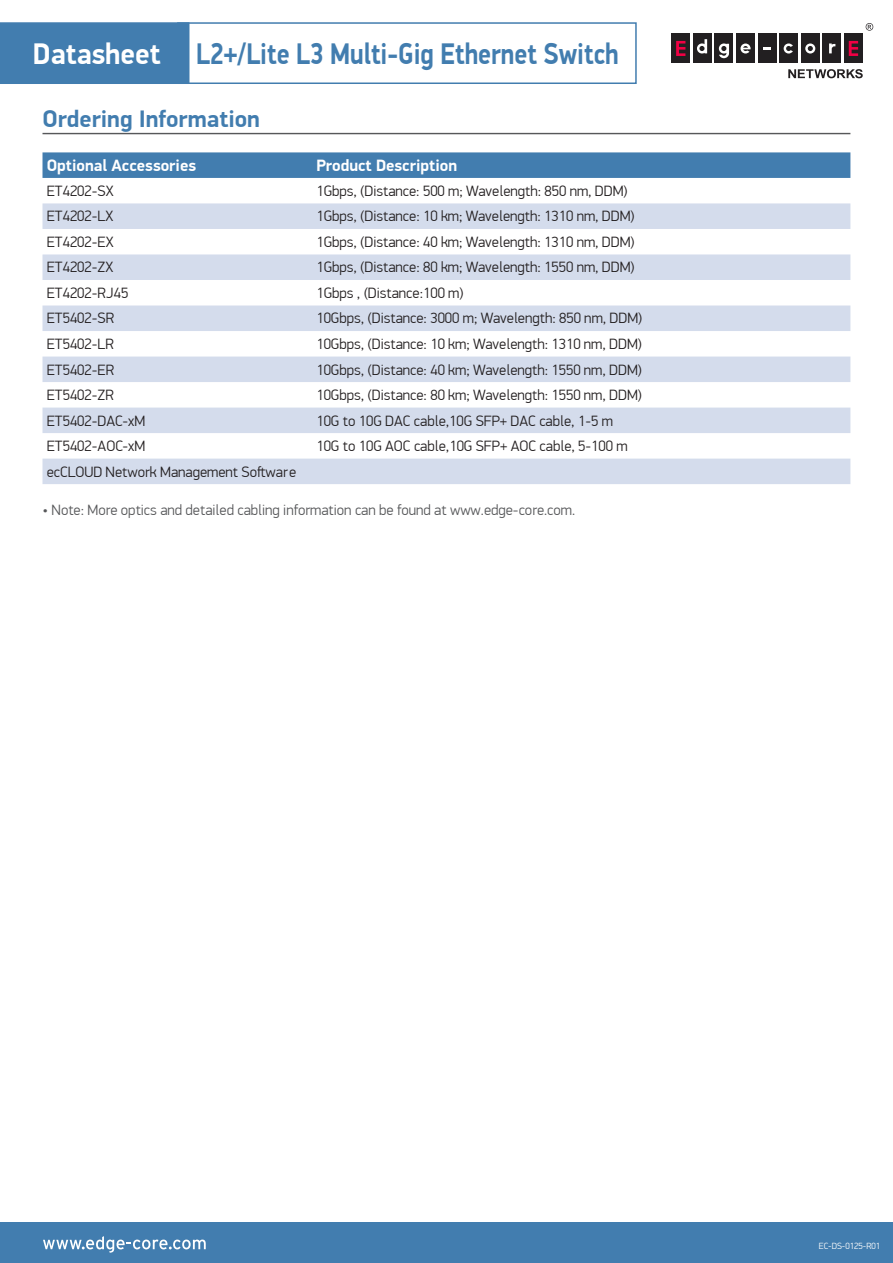
<style>
.page{position:relative;width:893px;height:1263px;background:#fff}
.page>*{position:absolute;margin:0;border:0;box-sizing:border-box;transform-origin:0 0}
.t1{font:700 30px "PF Din Display Pro";color:#427daf;scale:.85 1}
.t2{font:700 24px "PF Din Display Pro";color:#427daf}
.t3{font:700 16.5px "PF Din Display Pro";color:#fff}
.t4{font:300 15px "PF Din Display Pro";color:#231f20}
.t5{font:300 15px "PF Din Display Pro";color:#57585a}
.t6{font:300 9px "PF Din Display Pro";color:#fff}
.s1{color:#fff}
</style>
<div class="page">
<div style="left:0;top:1223px;width:893px;height:40px;background:#427daf"></div>
<svg style="left:43px;top:1236px;width:163px;height:17px"></svg>
<hr style="left:43px;top:133px;width:807px;height:1px;background:#57585a">
<div style="left:671px;top:34px;width:19px;height:29px;background:#221f21"></div>
<div style="left:693px;top:34px;width:19px;height:29px;background:#221f21"></div>
<div style="left:715px;top:34px;width:18px;height:29px;background:#221f21"></div>
<div style="left:736px;top:34px;width:19px;height:29px;background:#221f21"></div>
<div style="left:758px;top:34px;width:18px;height:29px;background:#221f21"></div>
<div style="left:779px;top:34px;width:19px;height:29px;background:#221f21"></div>
<div style="left:801px;top:34px;width:19px;height:29px;background:#221f21"></div>
<div style="left:823px;top:34px;width:18px;height:29px;background:#221f21"></div>
<svg style="left:676px;top:41px;width:9px;height:15px"></svg>
<div style="left:844px;top:34px;width:19px;height:29px;background:#221f21"></div>
<svg style="left:849px;top:41px;width:9px;height:15px"></svg>
<svg style="left:764px;top:47px;width:7px;height:3px"></svg>
<svg style="left:697px;top:39px;width:10px;height:15px"></svg>
<svg style="left:805px;top:43px;width:10px;height:11px"></svg>
<svg style="left:829px;top:43px;width:6px;height:10px"></svg>
<svg style="left:784px;top:43px;width:9px;height:11px"></svg>
<svg style="left:719px;top:43px;width:10px;height:15px"></svg>
<svg style="left:788px;top:69px;width:75px;height:9px"></svg>
<svg style="left:740px;top:44px;width:11px;height:10px"></svg>
<svg style="left:866px;top:23px;width:7px;height:8px"></svg>
<svg style="left:43px;top:152px;width:807px;height:26px;background:#457fb0"></svg>
<svg style="left:43px;top:203px;width:807px;height:281px;fill:#d4dcec"></svg>
<div style="left:0;top:22px;width:189px;height:62px;background:#427daf;border:2px solid #427daf"></div>
<div style="left:177px;top:22px;width:460px;height:62px;border:2px solid #427daf"></div>
<h1 class="t1" style="left:33px;top:36px;width:691px"><span class="s1">Datasheet</span> L2+/Lite L3 Multi-Gig Ethernet Switch</h1>
<h2 class="t2" style="left:43px;top:104px;width:219px">Ordering Information</h2>
<p class="t3" style="left:47px;top:155px;width:151px">Optional Accessories</p>
<p class="t3" style="left:316px;top:155px;width:142px">Product Description</p>
<p class="t4" style="left:47px;top:182px;width:68px">ET4202-SX</p>
<p class="t4" style="left:316px;top:182px;width:313px">1Gbps, (Distance: 500 m; Wavelength: 850 nm, DDM)</p>
<p class="t4" style="left:47px;top:208px;width:68px">ET4202-LX</p>
<p class="t4" style="left:316px;top:208px;width:320px">1Gbps, (Distance: 10 km; Wavelength: 1310 nm, DDM)</p>
<p class="t4" style="left:47px;top:233px;width:68px">ET4202-EX</p>
<p class="t4" style="left:316px;top:233px;width:320px">1Gbps, (Distance: 40 km; Wavelength: 1310 nm, DDM)</p>
<p class="t4" style="left:47px;top:259px;width:68px">ET4202-ZX</p>
<p class="t4" style="left:316px;top:259px;width:320px">1Gbps, (Distance: 80 km; Wavelength: 1550 nm, DDM)</p>
<p class="t4" style="left:47px;top:284px;width:83px">ET4202-RJ45</p>
<p class="t4" style="left:316px;top:284px;width:149px">1Gbps , (Distance:100 m)</p>
<p class="t4" style="left:47px;top:310px;width:69px">ET5402-SR</p>
<p class="t4" style="left:316px;top:310px;width:328px">10Gbps, (Distance: 3000 m; Wavelength: 850 nm, DDM)</p>
<p class="t4" style="left:47px;top:335px;width:69px">ET5402-LR</p>
<p class="t4" style="left:316px;top:335px;width:327px">10Gbps, (Distance: 10 km; Wavelength: 1310 nm, DDM)</p>
<p class="t4" style="left:47px;top:361px;width:69px">ET5402-ER</p>
<p class="t4" style="left:316px;top:361px;width:327px">10Gbps, (Distance: 40 km; Wavelength: 1550 nm, DDM)</p>
<p class="t4" style="left:47px;top:386px;width:69px">ET5402-ZR</p>
<p class="t4" style="left:316px;top:386px;width:327px">10Gbps, (Distance: 80 km; Wavelength: 1550 nm, DDM)</p>
<p class="t4" style="left:47px;top:412px;width:100px">ET5402-DAC-xM</p>
<p class="t4" style="left:316px;top:412px;width:298px">10G to 10G DAC cable,10G SFP+ DAC cable, 1-5 m</p>
<p class="t4" style="left:47px;top:437px;width:100px">ET5402-AOC-xM</p>
<p class="t4" style="left:316px;top:437px;width:313px">10G to 10G AOC cable,10G SFP+ AOC cable, 5-100 m</p>
<p class="t4" style="left:47px;top:463px;width:251px">ecCLOUD Network Management Soſtware</p>
<p class="t5" style="left:43px;top:501px;width:534px">• Note: More optics and detailed cabling information can be found at www.edge-core.com.</p>
<p class="t6" style="left:819px;top:1241px;width:63px">EC-DS-0125-R01</p>
</div>
